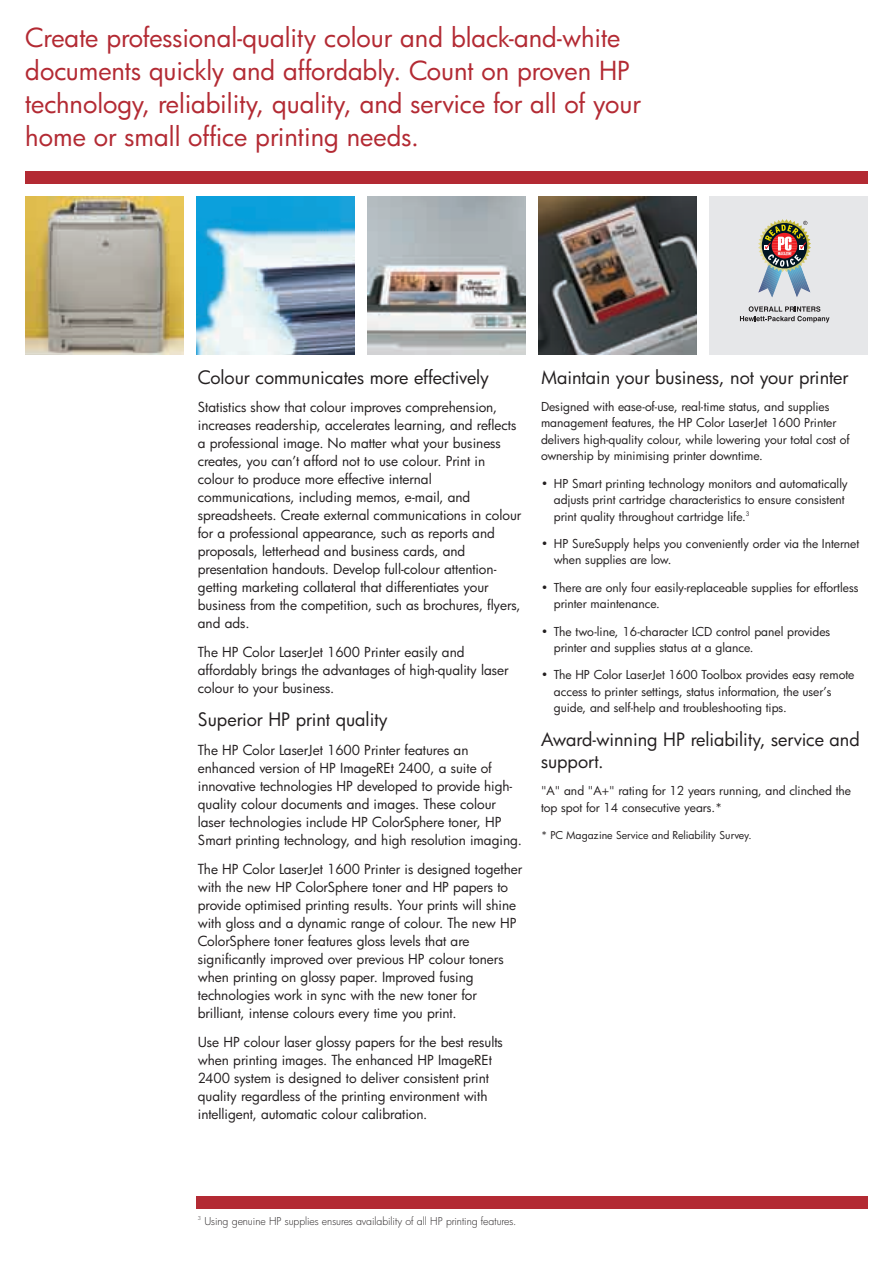
<style>
.page{position:relative;width:893px;height:1263px;background:#fff}
.page>*{position:absolute;margin:0;border:0;box-sizing:border-box;transform-origin:0 0}
.t1{font:25.5px/33px "Futura CE";color:#b32a33}
.t2{font:18px/22.5px "Futura CE";color:#231f20}
.t3{font:13.5px/18px "Futura CE";color:#231f20}
.t4{font:12px/16.5px "Futura CE";color:#231f20}
.t5{font:300 10.5px "Futura CE";letter-spacing:-.005em;color:#231f20}
.t6{font:10.5px "Futura CE";color:#231f20}
</style>
<div class="page">
<div style="left:25px;top:171px;width:842px;height:13px;background:#b32a33"></div>
<div style="left:196px;top:1196px;width:671px;height:13px;background:#b32a33"></div>
<img style="left:196px;top:196px;width:158px;height:159px">
<img style="left:25px;top:196px;width:158px;height:159px">
<img style="left:367px;top:196px;width:158px;height:159px">
<img style="left:538px;top:196px;width:158px;height:159px">
<div style="left:709px;top:196px;width:158px;height:159px;background:#e6e7e9"></div>
<img style="left:758px;top:219px;width:53px;height:79px">
<svg style="left:740px;top:306px;width:89px;height:17px"></svg>
<h1 class="t1" style="left:25px;top:23px;width:617px">Create professional-quality colour and black-and-white documents quickly and affordably. Count on proven HP technology, reliability, quality, and service for all of your home or small office printing needs.</h1>
<h2 class="t2" style="left:198px;top:367px;width:293px">Colour communicates more effectively</h2>
<p class="t3" style="left:198px;top:399px;width:325px">Statistics show that colour improves comprehension, increases readership, accelerates learning, and reflects a professional image. No matter what your business creates, you can’t afford not to use colour. Print in colour to produce more effective internal communications, including memos, e-mail, and spreadsheets. Create external communications in colour for a professional appearance, such as reports and proposals, letterhead and business cards, and presentation handouts. Develop full-colour attention&shy;getting marketing collateral that differentiates your business from the competition, such as brochures, flyers, and ads.</p>
<p class="t3" style="left:198px;top:644px;width:312px">The HP Color LaserJet 1600 Printer easily and affordably brings the advantages of high-quality laser colour to your business.</p>
<h2 class="t2" style="left:198px;top:710px;width:192px">Superior HP print quality</h2>
<p class="t3" style="left:198px;top:742px;width:325px">The HP Color LaserJet 1600 Printer features an enhanced version of HP ImageREt 2400, a suite of innovative technologies HP developed to provide high&shy;quality colour documents and images. These colour laser technologies include HP ColorSphere toner, HP Smart printing technology, and high resolution imaging.</p>
<p class="t3" style="left:198px;top:861px;width:326px">The HP Color LaserJet 1600 Printer is designed together with the new HP ColorSphere toner and HP papers to provide optimised printing results. Your prints will shine with gloss and a dynamic range of colour. The new HP ColorSphere toner features gloss levels that are significantly improved over previous HP colour toners when printing on glossy paper. Improved fusing technologies work in sync with the new toner for brilliant, intense colours every time you print.</p>
<p class="t3" style="left:198px;top:1034px;width:307px">Use HP colour laser glossy papers for the best results when printing images. The enhanced HP ImageREt 2400 system is designed to deliver consistent print quality regardless of the printing environment with intelligent, automatic colour calibration.</p>
<h2 class="t2" style="left:541px;top:367px;width:309px">Maintain your business, not your printer</h2>
<p class="t4" style="left:541px;top:399px;width:310px">Designed with ease-of-use, real-time status, and supplies management features, the HP Color LaserJet 1600 Printer delivers high-quality colour, while lowering your total cost of ownership by minimising printer downtime.</p>
<p class="t4" style="left:553px;top:476px;width:295px;text-indent:-13px">• HP Smart printing technology monitors and automatically adjusts print cartridge characteristics to ensure consistent print quality throughout cartridge life.<sup>3</sup></p>
<p class="t4" style="left:553px;top:536px;width:307px;text-indent:-13px">• HP SureSupply helps you conveniently order via the Internet when supplies are low.</p>
<p class="t4" style="left:553px;top:580px;width:306px;text-indent:-13px">• There are only four easily-replaceable supplies for effortless printer maintenance.</p>
<p class="t4" style="left:553px;top:624px;width:278px;text-indent:-13px">• The two-line, 16-character LCD control panel provides printer and supplies status at a glance.</p>
<p class="t4" style="left:553px;top:668px;width:302px;text-indent:-13px">• The HP Color LaserJet 1600 Toolbox provides easy remote access to printer settings, status information, the user’s guide, and self-help and troubleshooting tips.</p>
<h2 class="t2" style="left:541px;top:729px;width:320px">Award-winning HP reliability, service and support.</h2>
<p class="t4" style="left:541px;top:784px;width:311px">"A" and "A+" rating for 12 years running, and clinched the top spot for 14 consecutive years.*</p>
<p class="t6" style="left:541px;top:830px;width:212px">* PC Magazine Service and Reliability Survey.</p>
<p class="t5" style="left:198px;top:1216px;width:320px"><sup>3</sup> Using genuine HP supplies ensures availability of all HP printing features.</p>
</div>
